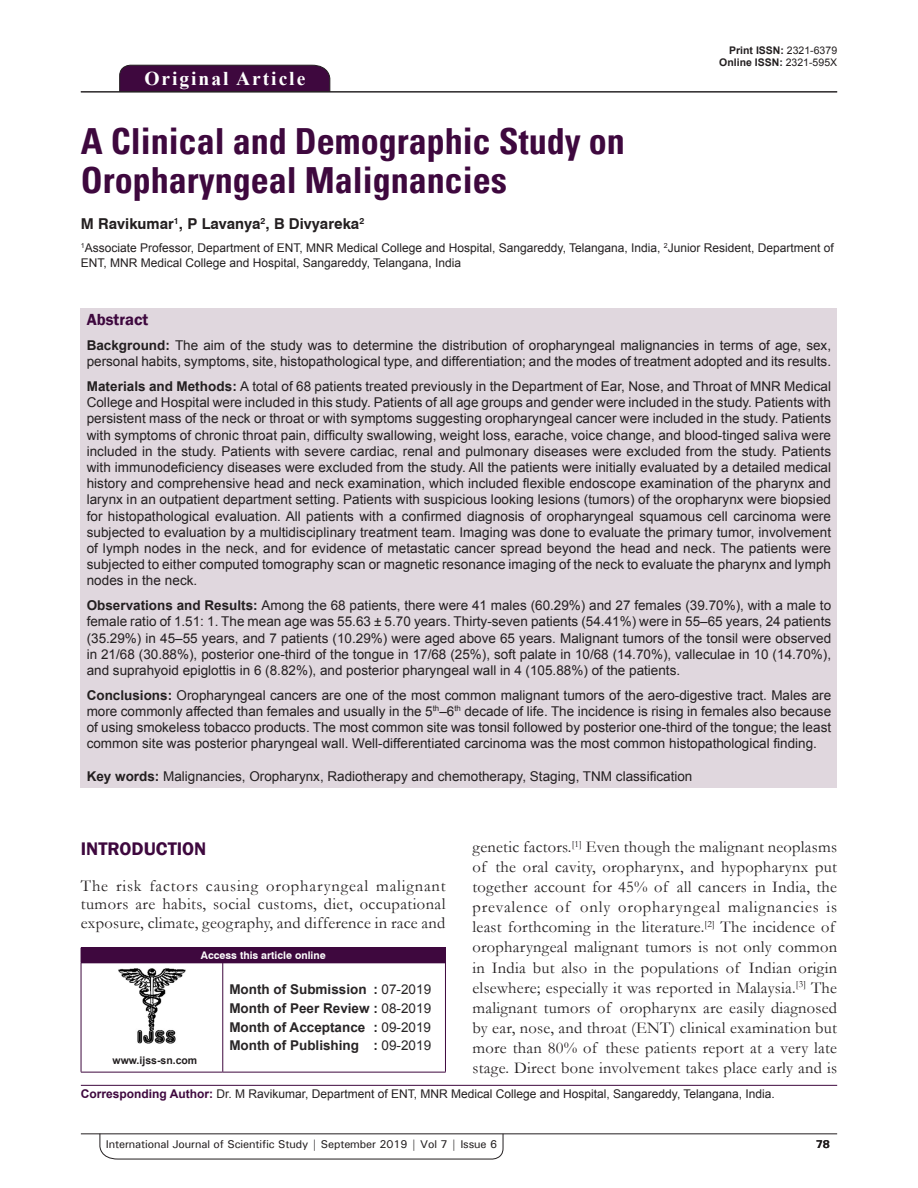
<style>
.page{position:relative;width:918px;height:1188px;background:#fff}
.page>*{position:absolute;margin:0;border:0;box-sizing:border-box;transform-origin:0 0}
.AT{font:700 condensed 36px/39px "Univers";color:#3e083e}
.AH{font:700 19.5px "Times New Roman";letter-spacing:.1em;color:#fff}
.t1{font:600 18.75px "Franklin Gothic";color:#3e083e}
.TX{font:16.5px/20.1px "Garamond";letter-spacing:.015em;color:#231f20;text-align:justify}
.ABSH{font:600 16.5px "Franklin Gothic";color:#3e083e}
.AU{font:700 15px "Swiss 721 BT";color:#231f20}
.ABS{font:13.5px/16.2px "Arial";color:#231f20;text-align:justify}
.HIS{font:700 13.5px/18.8px "Arial";color:#282526;text-align:justify}
.KWD{font:13.5px "Arial";color:#231f20}
.AFF{font:12px/14.4px "Arial";color:#231f20}
.ADD{font:12px "Arial";color:#231f20}
.RF{font:500 11.25px "Univers";letter-spacing:-.01em;color:#231f20}
.t2{font:700 11.25px "Univers";color:#231f20}
.DOI{font:700 10.5px "Arial";color:#231f20}
.AAO{font:700 10.5px "Swiss 721 BT";color:#fff}
.Web{font:700 10.5px "Arial";color:#231f20}
.s1{font-weight:400}
.s2{font-weight:700}
.s3{font-weight:700;color:#3e083e}
</style>
<div class="page">
<hr style="left:81px;top:1134px;width:756px;height:1px;background:#231f20">
<svg style="left:100px;top:1133px;width:403px;height:26px"></svg>
<div style="left:119px;top:65px;width:211px;height:26px;background:#3e083e"></div>
<hr style="left:81px;top:91px;width:756px;height:1px;background:#231f20">
<div style="left:81px;top:308px;width:756px;height:479px;background:#e0d7de"></div>
<div style="left:81px;top:948px;width:364px;height:15px;background:#3e083e"></div>
<svg style="left:445px;top:948px;width:1px;height:15px"></svg>
<hr style="left:81px;top:963px;width:142px;height:1px;background:#3e083e">
<hr style="left:81px;top:963px;width:1px;height:109px;background:#3e083e">
<hr style="left:223px;top:963px;width:223px;height:1px;background:#3e083e">
<hr style="left:223px;top:963px;width:1px;height:109px;background:#3e083e">
<hr style="left:445px;top:963px;width:1px;height:109px;background:#3e083e">
<hr style="left:223px;top:1072px;width:223px;height:1px;background:#3e083e">
<hr style="left:81px;top:1072px;width:142px;height:1px;background:#3e083e">
<img style="left:118px;top:968px;width:68px;height:75px">
<hr style="left:81px;top:1085px;width:756px;height:1px;background:#3e083e">
<p class="AH" style="left:144px;top:64px;width:162px">Original Article</p>
<p class="DOI" style="left:729px;top:42px;width:109px">Print ISSN: <span class="s1">2321-6379</span></p>
<p class="DOI" style="left:719px;top:55px;width:119px">Online ISSN: <span class="s1">2321-595X</span></p>
<p class="AT" style="left:81px;top:122px;width:545px">A Clinical and Demographic Study on<br>Oropharyngeal Malignancies</p>
<p class="AU" style="left:81px;top:215px;width:285px">M Ravikumar<sup>1</sup>, P Lavanya<sup>2</sup>, B Divyareka<sup>2</sup></p>
<p class="AFF" style="left:81px;top:241px;width:755px"><sup>1</sup>Associate Professor, Department of ENT, MNR Medical College and Hospital, Sangareddy, Telangana, India, <sup>2</sup>Junior Resident, Department of<br>ENT, MNR Medical College and Hospital, Sangareddy, Telangana, India</p>
<p class="ABSH" style="left:87px;top:310px;width:63px">Abstract</p>
<p class="ABS" style="left:87px;top:337px;width:746px"><span class="s2">Background:</span> The aim of the study was to determine the distribution of oropharyngeal malignancies in terms of age, sex, personal habits, symptoms, site, histopathological type, and differentiation; and the modes of treatment adopted and its results.</p>
<p class="ABS" style="left:87px;top:378px;width:746px"><span class="s2">Materials and Methods:</span> A total of 68 patients treated previously in the Department of Ear, Nose, and Throat of MNR Medical College and Hospital were included in this study. Patients of all age groups and gender were included in the study. Patients with persistent mass of the neck or throat or with symptoms suggesting oropharyngeal cancer were included in the study. Patients with symptoms of chronic throat pain, difficulty swallowing, weight loss, earache, voice change, and blood-tinged saliva were included in the study. Patients with severe cardiac, renal and pulmonary diseases were excluded from the study. Patients with immunodeficiency diseases were excluded from the study. All the patients were initially evaluated by a detailed medical history and comprehensive head and neck examination, which included flexible endoscope examination of the pharynx and larynx in an outpatient department setting. Patients with suspicious looking lesions (tumors) of the oropharynx were biopsied for histopathological evaluation. All patients with a confirmed diagnosis of oropharyngeal squamous cell carcinoma were subjected to evaluation by a multidisciplinary treatment team. Imaging was done to evaluate the primary tumor, involvement of lymph nodes in the neck, and for evidence of metastatic cancer spread beyond the head and neck. The patients were subjected to either computed tomography scan or magnetic resonance imaging of the neck to evaluate the pharynx and lymph nodes in the neck.</p>
<p class="ABS" style="left:87px;top:597px;width:746px"><span class="s2">Observations and Results:</span> Among the 68 patients, there were 41 males (60.29%) and 27 females (39.70%), with a male to female ratio of 1.51: 1. The mean age was 55.63 ± 5.70 years. Thirty-seven patients (54.41%) were in 55–65 years, 24 patients (35.29%) in 45–55 years, and 7 patients (10.29%) were aged above 65 years. Malignant tumors of the tonsil were observed in 21/68 (30.88%), posterior one-third of the tongue in 17/68 (25%), soft palate in 10/68 (14.70%), valleculae in 10 (14.70%), and suprahyoid epiglottis in 6 (8.82%), and posterior pharyngeal wall in 4 (105.88%) of the patients.</p>
<p class="ABS" style="left:87px;top:687px;width:746px"><span class="s2">Conclusions:</span> Oropharyngeal cancers are one of the most common malignant tumors of the aero-digestive tract. Males are more commonly affected than females and usually in the 5<sup>th</sup>–6<sup>th</sup> decade of life. The incidence is rising in females also because of using smokeless tobacco products. The most common site was tonsil followed by posterior one-third of the tongue; the least common site was posterior pharyngeal wall. Well-differentiated carcinoma was the most common histopathological finding.</p>
<p class="KWD" style="left:87px;top:768px;width:607px"><span class="s2">Key words:</span> Malignancies, Oropharynx, Radiotherapy and chemotherapy, Staging, TNM classification</p>
<p class="TX" style="left:473px;top:837px;width:366px;text-align:left">genetic factors.<sup>[1]</sup> Even though the malignant neoplasms of the oral cavity, oropharynx, and hypopharynx put together account for 45% of all cancers in India, the prevalence of only oropharyngeal malignancies is least forthcoming in the literature.<sup>[2]</sup> The incidence of oropharyngeal malignant tumors is not only common in India but also in the populations of Indian origin elsewhere; especially it was reported in Malaysia.<sup>[3]</sup> The malignant tumors of oropharynx are easily diagnosed by ear, nose, and throat (ENT) clinical examination but more than 80% of these patients report at a very late stage. Direct bone involvement takes place early and is</p>
<h1 class="t1" style="left:81px;top:837px;width:127px">INTRODUCTION</h1>
<p class="TX" style="left:81px;top:876px;width:366px;line-height:18.8px">The risk factors causing oropharyngeal malignant tumors are habits, social customs, diet, occupational exposure, climate, geography, and difference in race and</p>
<p class="AAO" style="left:201px;top:949px;width:126px">Access this article online</p>
<p class="HIS" style="left:229px;top:980px;width:203px">Month of Submission : <span class="s1">07-2019<br></span>Month of Peer Review : <span class="s1">08-2019<br></span>Month of Acceptance : <span class="s1">09-2019<br></span>Month of Publishing : <span class="s1">09-2019</span></p>
<p class="ADD" style="left:81px;top:1086px;width:696px"><span class="s3">Corresponding Author:</span> Dr. M Ravikumar, Department of ENT, MNR Medical College and Hospital, Sangareddy, Telangana, India.</p>
<p class="Web" style="left:113px;top:1052px;width:86px">www.ijss-sn.com</p>
<p class="RF" style="left:106px;top:1137px;width:393px">International Journal of Scientific Study | September 2019 | Vol 7 | Issue 6</p>
<p class="t2" style="left:816px;top:1137px;width:16px">78</p>
</div>
